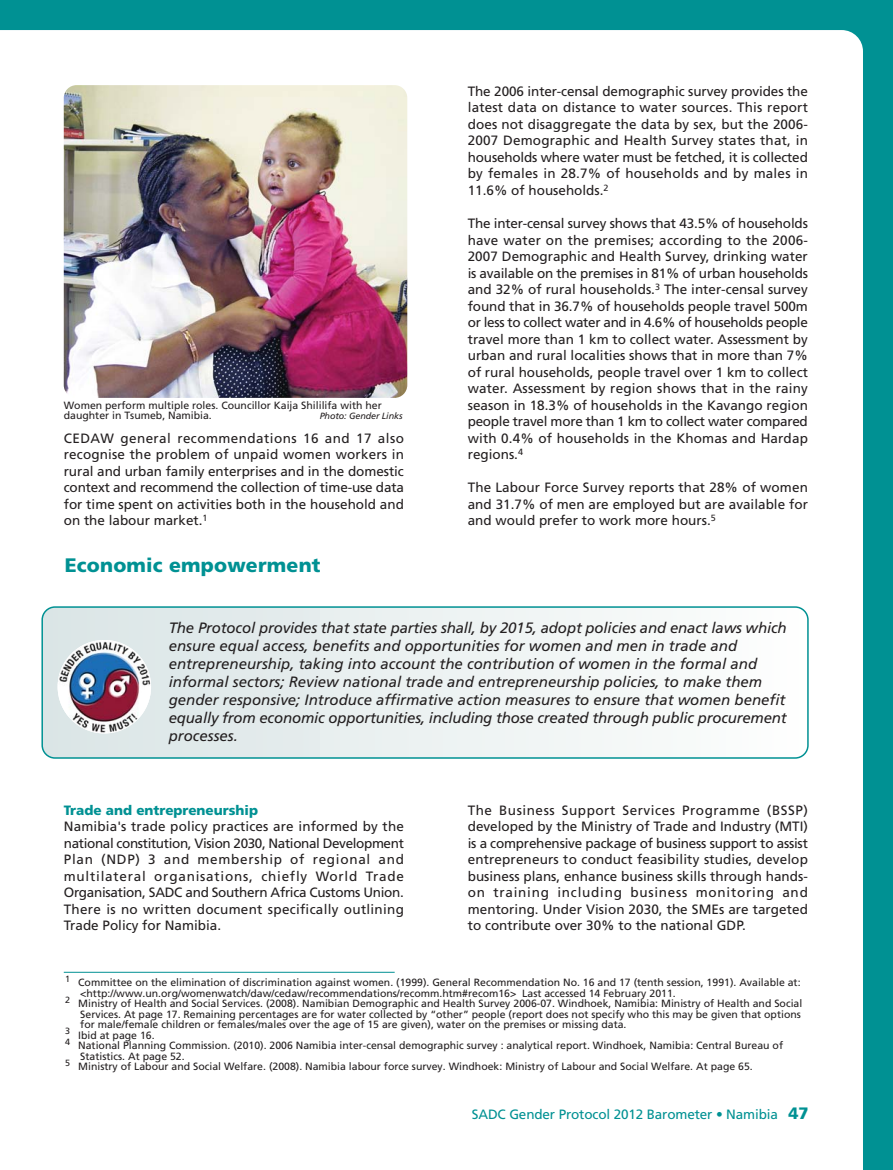
<style>
.page{position:relative;width:893px;height:1170px;background:#fff}
.page>*{position:absolute;margin:0;border:0;box-sizing:border-box;transform-origin:0 0}
.t1{font:900 19.5px "Frutiger LT Std";letter-spacing:.01em;color:#009193}
.t2{font:italic 15px/18px "Frutiger LT Std";color:#231f20}
.t3{font:13.5px/16.5px "Frutiger LT Std";color:#231f20;text-align:justify}
.t4{font:13.5px "Frutiger LT Std";letter-spacing:-.01em;color:#009193}
.t5{font:900 13.5px "Frutiger LT Std";color:#009193}
.t6{font:10.5px/10.5px "Frutiger LT Std";color:#231f20}
.t7{font:italic 9px "Frutiger LT Std";letter-spacing:-.01em;color:#231f20}
.t8{font:9px "Frutiger LT Std";color:#231f20}
.s1{font-weight:900;font-size:16.5px}
</style>
<div class="page">
<div style="left:0;top:0;width:893px;height:1169px;background:#009193"></div>
<div style="left:0;top:30px;width:863px;height:1139px;background:#fff"></div>
<div style="left:42px;top:607px;width:279px;height:151px;background:#e1eaeb"></div>
<svg style="left:321px;top:607px;width:487px;height:151px;background:#f2f6f5"></svg>
<hr style="left:808px;top:607px;width:1px;height:151px;background:#fff">
<div style="left:41px;top:606px;width:768px;height:152px;border:2px solid #009193;border-radius:13px"></div>
<img style="left:58px;top:640px;width:93px;height:93px;border-radius:50%">
<hr style="left:64px;top:971px;width:331px;height:1px;background:#009193">
<img style="left:64px;top:85px;width:343px;height:313px;border-radius:13px">
<p class="t6" style="left:64px;top:400px;width:320px">Women perform multiple roles. Councillor Kaija Shililifa with her daughter in Tsumeb, Namibia.</p>
<p class="t7" style="left:320px;top:412px;width:84px">Photo: Gender Links</p>
<p class="t3" style="left:64px;top:430px;width:342px">CEDAW general recommendations 16 and 17 also recognise the problem of unpaid women workers in rural and urban family enterprises and in the domestic context and recommend the collection of time-use data for time spent on activities both in the household and on the labour market.<sup>1</sup></p>
<h1 class="t1" style="left:65px;top:557px;width:257px">Economic empowerment</h1>
<p class="t3" style="left:468px;top:84px;width:342px">The 2006 inter-censal demographic survey provides the latest data on distance to water sources. This report does not disaggregate the data by sex, but the 2006- 2007 Demographic and Health Survey states that, in households where water must be fetched, it is collected by females in 28.7% of households and by males in 11.6% of households.<sup>2</sup></p>
<p class="t3" style="left:468px;top:216px;width:342px">The inter-censal survey shows that 43.5% of households have water on the premises; according to the 2006- 2007 Demographic and Health Survey, drinking water is available on the premises in 81% of urban households and 32% of rural households.<sup>3</sup> The inter-censal survey found that in 36.7% of households people travel 500m or less to collect water and in 4.6% of households people travel more than 1 km to collect water. Assessment by urban and rural localities shows that in more than 7% of rural households, people travel over 1 km to collect water. Assessment by region shows that in the rainy season in 18.3% of households in the Kavango region people travel more than 1 km to collect water compared with 0.4% of households in the Khomas and Hardap regions.<sup>4</sup></p>
<p class="t3" style="left:468px;top:480px;width:342px">The Labour Force Survey reports that 28% of women and 31.7% of men are employed but are available for and would prefer to work more hours.<sup>5</sup></p>
<p class="t2" style="left:169px;top:619px;width:619px">The Protocol provides that state parties shall, by 2015, adopt policies and enact laws which ensure equal access, benefits and opportunities for women and men in trade and entrepreneurship, taking into account the contribution of women in the formal and informal sectors; Review national trade and entrepreneurship policies, to make them gender responsive; Introduce affirmative action measures to ensure that women benefit equally from economic opportunities, including those created through public procurement processes.</p>
<p class="t5" style="left:64px;top:804px;width:196px">Trade and entrepreneurship</p>
<p class="t3" style="left:64px;top:819px;width:342px">Namibia's trade policy practices are informed by the national constitution, Vision 2030, National Development Plan (NDP) 3 and membership of regional and multilateral organisations, chiefly World Trade Organisation, SADC and Southern Africa Customs Union.<br>There is no written document specifically outlining Trade Policy for Namibia.</p>
<p class="t3" style="left:468px;top:802px;width:342px">The Business Support Services Programme (BSSP) developed by the Ministry of Trade and Industry (MTI) is a comprehensive package of business support to assist entrepreneurs to conduct feasibility studies, develop business plans, enhance business skills through hands&shy;on training including business monitoring and mentoring. Under Vision 2030, the SMEs are targeted to contribute over 30% to the national GDP.</p>
<p class="t8" style="left:65px;top:974px;width:7px">1</p>
<p class="t6" style="left:78px;top:977px;width:724px">Committee on the elimination of discrimination against women. (1999). General Recommendation No. 16 and 17 (tenth session, 1991). Available at: &lt;http://www.un.org/womenwatch/daw/cedaw/recommendations/recomm.htm#recom16&gt; Last accessed 14 February 2011.</p>
<p class="t8" style="left:65px;top:995px;width:7px">2</p>
<p class="t6" style="left:78px;top:998px;width:726px">Ministry of Health and Social Services. (2008). Namibian Demographic and Health Survey 2006-07. Windhoek, Namibia: Ministry of Health and Social<br>Services. At page 17. Remaining percentages are for water collected by “other” people (report does not specify who this may be given that options for male/female children or females/males over the age of 15 are given), water on the premises or missing data.</p>
<p class="t8" style="left:65px;top:1027px;width:7px">3</p>
<p class="t6" style="left:78px;top:1030px;width:78px">Ibid at page 16.</p>
<p class="t8" style="left:65px;top:1037px;width:7px">4</p>
<p class="t6" style="left:78px;top:1040px;width:706px">National Planning Commission. (2010). 2006 Namibia inter-censal demographic survey : analytical report. Windhoek, Namibia: Central Bureau of<br>Statistics. At page 52.</p>
<p class="t8" style="left:65px;top:1058px;width:7px">5</p>
<p class="t6" style="left:78px;top:1061px;width:676px">Ministry of Labour and Social Welfare. (2008). Namibia labour force survey. Windhoek: Ministry of Labour and Social Welfare. At page 65.</p>
<p class="t4" style="left:472px;top:1108px;width:338px">SADC Gender Protocol 2012 Barometer • Namibia <span class="s1">47</span></p>
</div>
